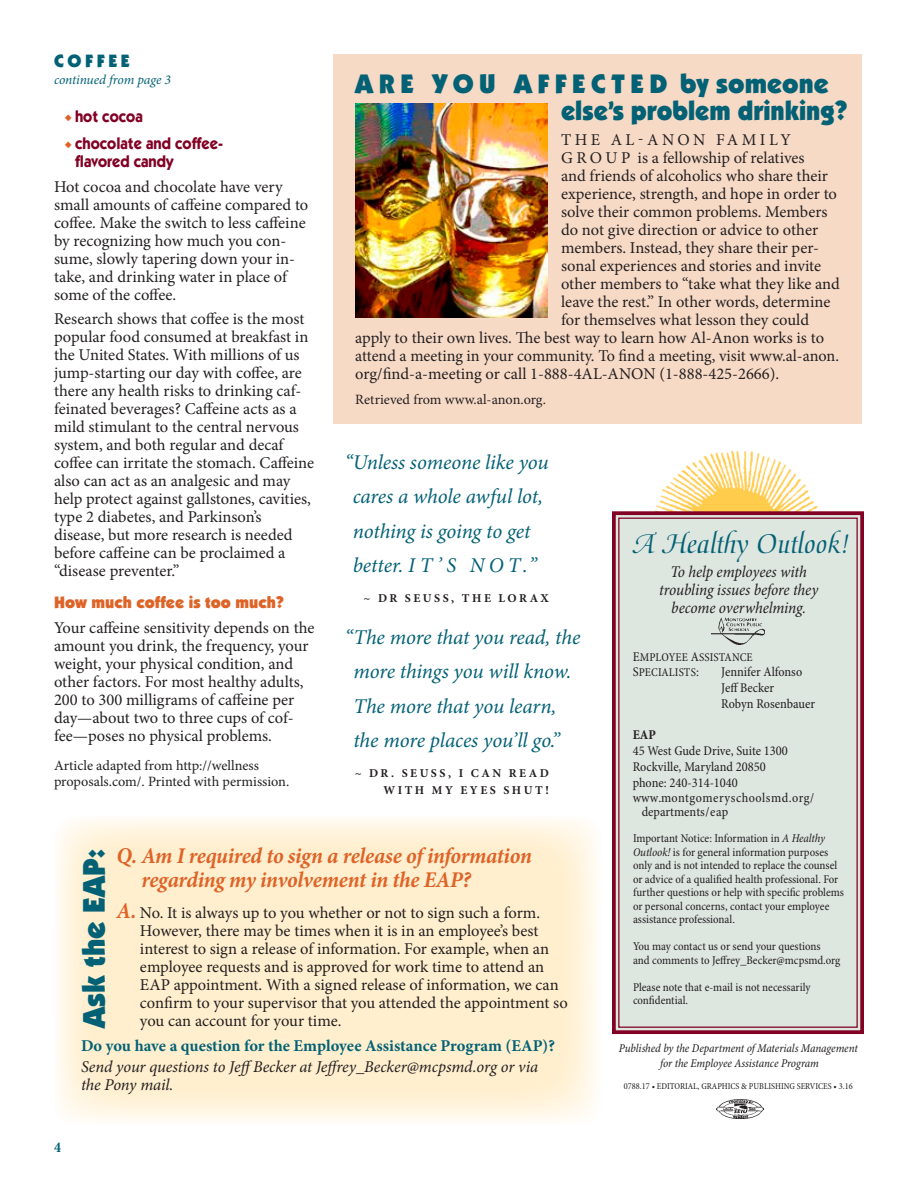
<style>
.page{position:relative;width:918px;height:1188px;background:#fff}
.page>*{position:absolute;margin:0;border:0;box-sizing:border-box;transform-origin:0 0}
.Headline{font:900 31.5px "ITC Kabel Std";color:#036175}
.Headline-2{font:30px "Medici Script LT Std";color:#036175}
.Headline-3{font:900 27px/27px "ITC Kabel Std";color:#036175}
.EAP_Question{font:italic 700 22.5px/24px "Minion Pro";letter-spacing:-.015em;color:#de6327;scale:.96 1}
.quote{font:italic 21px/34.5px "Minion Pro";letter-spacing:-.005em;color:#036175;text-align:center}
.continued_left{font:900 18px "ITC Kabel Std";letter-spacing:.2em;color:#036175}
.Body_text{font:16.5px/18px "Minion Pro";letter-spacing:-.005em;color:#231f20}
._1stparagraph_text{font:italic 16.5px/18px "Minion Pro";letter-spacing:-.005em;color:#231f20}
.Body_text-2{font:italic condensed 16.5px/18px "Minion Pro";letter-spacing:-.01em;color:#231f20;text-align:center}
.Text_Color_Bold{font:700 16.5px "Minion Pro";letter-spacing:-.005em;color:#036175}
.t1{font:700 16.5px/18px "ITC Kabel Std";color:#820024;scale:.9 1}
.Body_text-3{font:900 16.5px "ITC Kabel Std";color:#de6327}
.Body_text-4{font:16.5px "Minion Pro";letter-spacing:.21em;color:#231f20}
.t2{font:700 condensed 15px "Minion Pro";color:#036175}
.WrittenAdapted_End_T{font:14.25px/16.5px "Minion Pro";color:#231f20}
.Indent_text{font:condensed 13.5px/15.8px "Minion Pro";color:#231f20}
.Indent_text-2{font:condensed 13.5px "Minion Pro";letter-spacing:.035em;color:#231f20}
.continued_left-2{font:italic 13.5px "Minion Pro";letter-spacing:-.01em;color:#036175}
.Indent_text-3{font:700 condensed 13.5px "Minion Pro";color:#231f20}
.Body_text-5{font:condensed 12px/13.5px "Minion Pro";letter-spacing:-.005em;color:#231f20}
.Body_text-6{font:italic condensed 12px "Minion Pro";letter-spacing:-.005em;color:#231f20}
.quote_name{font:700 12px/16.5px "Minion Pro";letter-spacing:.21em;color:#231f20;text-align:right}
.Indent_text-4{font:condensed 12px/15.8px "Minion Pro";letter-spacing:.01em;color:#231f20}
.Body_text-7{font:condensed 9px "Minion Pro";color:#231f20}
.s1{font-family:"Minion Pro";font-weight:400;color:#de6327}
.s2{font-size:13.5px}
.s3{font-weight:700;font-style:italic;font-size:22.5px;color:#de6327}
.s4{font-style:italic}
</style>
<div class="page">
<div style="left:333px;top:54px;width:529px;height:369px;background:#f7dac6"></div>
<img style="left:656px;top:451px;width:162px;height:58px">
<div style="left:612px;top:509px;width:252px;height:526px;background:#dee6e0"></div>
<div style="left:618px;top:518px;width:240px;height:510px;border:1px solid #820024"></div>
<img style="left:711px;top:618px;width:53px;height:27px">
<img style="left:717px;top:1099px;width:47px;height:20px">
<img style="left:355px;top:104px;width:193px;height:214px">
<svg style="left:54px;top:815px;width:548px;height:310px;background:#fff1d5"></svg>
<p class="continued_left" style="left:54px;top:50px;width:77px">COFFEE</p>
<p class="continued_left-2" style="left:54px;top:70px;width:118px">continued from page 3</p>
<p class="t1" style="left:64px;top:107px;width:89px"><span class="s1">◆</span> hot cocoa</p>
<p class="t1" style="left:75px;top:134px;width:166px;text-indent:-10px"><span class="s1">◆</span> chocolate and coffee&shy;flavored candy</p>
<p class="Body_text" style="left:54px;top:177px;width:256px">Hot cocoa and chocolate have very small amounts of caffeine compared to coffee. Make the switch to less caffeine by recognizing how much you con&shy;sume, slowly tapering down your in&shy;take, and drinking water in place of some of the coffee.</p>
<p class="Body_text" style="left:54px;top:310px;width:262px">Research shows that coffee is the most popular food consumed at breakfast in the United States. With millions of us jump-starting our day with coffee, are there any health risks to drinking caf&shy;feinated beverages? Caffeine acts as a mild stimulant to the central nervous system, and both regular and decaf coffee can irritate the stomach. Caffeine also can act as an analgesic and may help protect against gallstones, cavities, type 2 diabetes, and Parkinson’s disease, but more research is needed before caffeine can be proclaimed a “disease preventer.”</p>
<p class="Body_text-3" style="left:54px;top:592px;width:232px">How much coffee is too much?</p>
<p class="Body_text" style="left:54px;top:618px;width:262px">Your caffeine sensitivity depends on the amount you drink, the frequency, your weight, your physical condition, and other factors. For most healthy adults, 200 to 300 milligrams of caffeine per day—about two to three cups of cof&shy;fee—poses no physical problems.</p>
<p class="WrittenAdapted_End_T" style="left:54px;top:757px;width:237px">Article adapted from http://wellness proposals.com/. Printed with permission.</p>
<p class="Headline-3" style="left:561px;top:70px;width:288px;text-indent:-206px">ARE YOU AFFECTED by someone else’s problem drinking?</p>
<p class="Body_text-4" style="left:561px;top:129px;width:231px">THE AL-ANON FAMILY</p>
<p class="Body_text" style="left:561px;top:149px;width:245px">G R O U P is a fellowship of relatives</p>
<p class="Body_text" style="left:561px;top:167px;width:268px">and friends of alcoholics who share their</p>
<p class="Body_text" style="left:561px;top:185px;width:277px">experience, strength, and hope in order to</p>
<p class="Body_text" style="left:561px;top:203px;width:268px">solve their common problems. Members</p>
<p class="Body_text" style="left:561px;top:221px;width:259px">do not give direction or advice to other</p>
<p class="Body_text" style="left:561px;top:239px;width:260px">members. Instead, they share their per-</p>
<p class="Body_text" style="left:561px;top:257px;width:262px">sonal experiences and stories and invite</p>
<p class="Body_text" style="left:561px;top:275px;width:280px">other members to “take what they like and</p>
<p class="Body_text" style="left:561px;top:293px;width:271px">leave the rest.” In other words, determine</p>
<p class="Body_text" style="left:561px;top:311px;width:250px">for themselves what lesson they could</p>
<p class="Body_text" style="left:355px;top:329px;width:470px">apply to their own lives. The best way to learn how Al-Anon works is to</p>
<p class="Body_text" style="left:355px;top:347px;width:485px">attend a meeting in your community. To find a meeting, visit www.al-anon.</p>
<p class="Body_text" style="left:355px;top:365px;width:425px">org/find-a-meeting or call 1-888-4AL-ANON (1-888-425-2666).</p>
<p class="WrittenAdapted_End_T" style="left:355px;top:391px;width:192px">Retrieved from www.al-anon.org.</p>
<p class="quote" style="left:345px;top:445px;width:205px">“Unless someone like you cares a whole awful lot, nothing is going to get better. I T ’ S N OT.”</p>
<p class="quote_name" style="left:364px;top:590px;width:187px">~ DR SEUSS, THE LORAX</p>
<p class="quote" style="left:353px;top:620px;width:229px;text-align:left;text-indent:-8px">“The more that you read, the more things you will know.<br>The more that you learn, the more places you’ll go.”</p>
<p class="quote_name" style="left:355px;top:765px;width:196px">~ DR. SEUSS, I CAN READ<br>WITH MY EYES SHUT!</p>
<p class="Headline-2" style="left:633px;top:527px;width:218px">A Healthy Outlook!</p>
<p class="Body_text-2" style="left:659px;top:563px;width:161px">To help employees with troubling issues before they become overwhelming.</p>
<p class="Indent_text-4" style="left:633px;top:649px;width:122px"><span class="s2">E</span>MPLOYEE <span class="s2">A</span>SSISTANCE<br><span class="s2">S</span>PECIALISTS<span class="s2">:</span></p>
<p class="Indent_text" style="left:721px;top:665px;width:83px">Jennifer Alfonso<br>Jeff Becker</p>
<p class="Indent_text" style="left:721px;top:696px;width:95px">Robyn Rosenbauer</p>
<p class="Indent_text-3" style="left:633px;top:726px;width:25px">EAP</p>
<p class="Indent_text" style="left:633px;top:743px;width:157px">45 West Gude Drive, Suite 1300</p>
<p class="Indent_text" style="left:633px;top:759px;width:135px">Rockville, Maryland 20850</p>
<p class="Indent_text" style="left:633px;top:775px;width:107px">phone: 240-314-1040</p>
<p class="Indent_text-2" style="left:633px;top:790px;width:183px">www.montgomeryschoolsmd.org/</p>
<p class="Indent_text" style="left:642px;top:804px;width:88px">departments/eap</p>
<p class="t2" style="left:54px;top:1137px;width:8px">4</p>
<p class="EAP_Question" style="left:141px;top:843px;width:408px;text-indent:-25px">Q. Am I required to sign a release of information regarding my involvement in the EAP?</p>
<p class="Body_text" style="left:140px;top:904px;width:429px;text-indent:-24px"><span class="s3">A.</span> No. It is always up to you whether or not to sign such a form.<br>However, there may be times when it is in an employee’s best interest to sign a release of information. For example, when an employee requests and is approved for work time to attend an EAP appointment. With a signed release of information, we can confirm to your supervisor that you attended the appointment so</p>
<p class="Headline" style="left:75px;top:1028px;width:180px;rotate:-90deg">Ask the EAP:</p>
<p class="Body_text" style="left:140px;top:1012px;width:203px">you can account for your time.</p>
<p class="Text_Color_Bold" style="left:81px;top:1034px;width:475px">Do you have a question for the Employee Assistance Program (EAP)?</p>
<p class="_1stparagraph_text" style="left:81px;top:1057px;width:459px">Send your questions to JeffBecker at Jeffrey_Becker@mcpsmd.org or via the Pony mail.</p>
<p class="Body_text-5" style="left:633px;top:832px;width:213px">Important Notice: Information in <span class="s4">A Healthy Outlook!</span> is for general information purposes only and is not intended to replace the counsel or advice of a qualified health professional. For further questions or help with specific problems or personal concerns, contact your employee assistance professional.</p>
<p class="Body_text-5" style="left:633px;top:940px;width:209px">You may contact us or send your questions<br>and comments to Jeffrey_Becker@mcpsmd.org</p>
<p class="Body_text-5" style="left:633px;top:981px;width:179px">Please note that e-mail is not necessarily confidential.</p>
<p class="Body_text-6" style="left:619px;top:1041px;width:241px">Published by the Department of Materials Management</p>
<p class="Body_text-6" style="left:660px;top:1056px;width:160px">for the Employee Assistance Program</p>
<p class="Body_text-7" style="left:624px;top:1081px;width:230px">0788.17 • EDITORIAL, GRAPHICS &amp; PUBLISHING SERVICES • 3.16</p>
</div>
